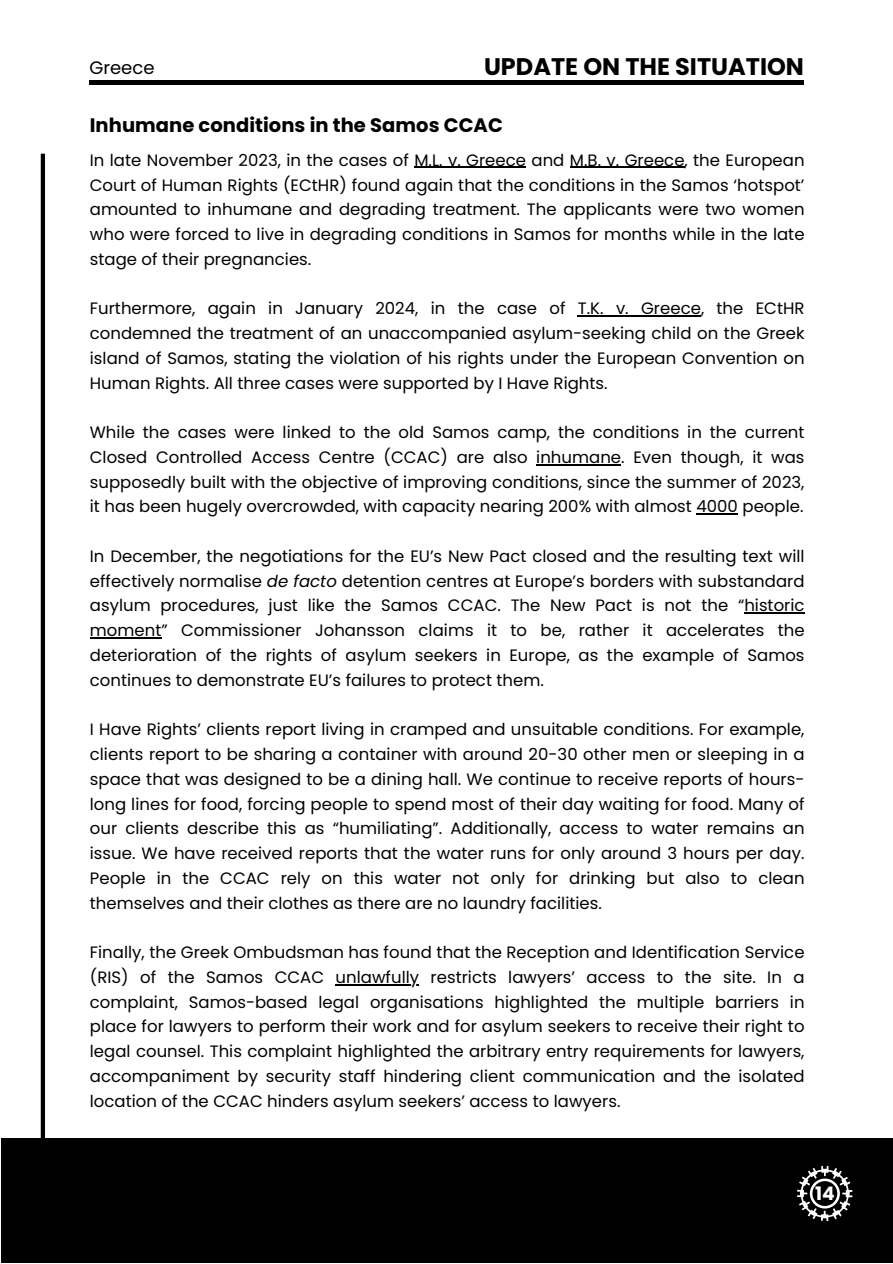
<style>
.page{position:relative;width:893px;height:1264px;background:#fff}
.page>*{position:absolute;margin:0;border:0;box-sizing:border-box;transform-origin:0 0}
.t1{font:700 24px "Poppins";color:#000}
.t2{font:700 19.5px "Poppins";color:#000}
.t3{font:700 18.6px "Poppins";color:#fff}
.t4{font:18px "Poppins";color:#000}
.t5{font:16.5px/24.8px "Poppins";color:#000;text-align:justify}
.s1{font-style:italic}
</style>
<div class="page">
<div style="left:76px;top:80px;width:776px;height:5px;background:#000"></div>
<div style="left:1px;top:1138px;width:891px;height:124px;background:#000"></div>
<svg style="left:797px;top:1166px;width:55px;height:54px"></svg>
<hr style="left:41px;top:154px;width:4px;height:1066px;background:#000">
<div style="left:804px;top:33px;width:88px;height:104px;background:#fff"></div>
<div style="left:0;top:37px;width:89px;height:104px;background:#fff"></div>
<hr style="left:414px;top:167px;width:112px;height:1px;background:#000">
<hr style="left:569px;top:167px;width:115px;height:1px;background:#000">
<hr style="left:577px;top:315px;width:124px;height:1px;background:#000">
<hr style="left:536px;top:464px;width:85px;height:1px;background:#000">
<hr style="left:696px;top:513px;width:42px;height:1px;background:#000">
<hr style="left:744px;top:612px;width:60px;height:1px;background:#000">
<hr style="left:90px;top:637px;width:71px;height:1px;background:#000">
<hr style="left:335px;top:984px;width:84px;height:1px;background:#000">
<p class="t4" style="left:89px;top:55px;width:67px">Greece</p>
<h1 class="t1" style="left:484px;top:50px;width:321px">UPDATE ON THE SITUATION</h1>
<p class="t2" style="left:90px;top:111px;width:414px">Inhumane conditions in the Samos CCAC</p>
<p class="t5" style="left:90px;top:148px;width:716px">In late November 2023, in the cases of M.L. v. Greece and M.B. v. Greece, the European Court of Human Rights (ECtHR) found again that the conditions in the Samos ‘hotspot’ amounted to inhumane and degrading treatment. The applicants were two women who were forced to live in degrading conditions in Samos for months while in the late stage of their pregnancies.</p>
<p class="t5" style="left:90px;top:296px;width:716px">Furthermore, again in January 2024, in the case of T.K. v. Greece, the ECtHR condemned the treatment of an unaccompanied asylum-seeking child on the Greek island of Samos, stating the violation of his rights under the European Convention on Human Rights. All three cases were supported by I Have Rights.</p>
<p class="t5" style="left:90px;top:420px;width:716px">While the cases were linked to the old Samos camp, the conditions in the current Closed Controlled Access Centre (CCAC) are also inhumane. Even though, it was supposedly built with the objective of improving conditions, since the summer of 2023, it has been hugely overcrowded, with capacity nearing 200% with almost 4000 people.</p>
<p class="t5" style="left:90px;top:544px;width:716px">In December, the negotiations for the EU’s New Pact closed and the resulting text will effectively normalise <span class="s1">de facto</span> detention centres at Europe’s borders with substandard asylum procedures, just like the Samos CCAC. The New Pact is not the “historic moment” Commissioner Johansson claims it to be, rather it accelerates the deterioration of the rights of asylum seekers in Europe, as the example of Samos continues to demonstrate EU’s failures to protect them.</p>
<p class="t5" style="left:90px;top:717px;width:716px">I Have Rights’ clients report living in cramped and unsuitable conditions. For example, clients report to be sharing a container with around 20-30 other men or sleeping in a space that was designed to be a dining hall. We continue to receive reports of hours&shy;long lines for food, forcing people to spend most of their day waiting for food. Many of our clients describe this as “humiliating”. Additionally, access to water remains an issue. We have received reports that the water runs for only around 3 hours per day.<br>People in the CCAC rely on this water not only for drinking but also to clean themselves and their clothes as there are no laundry facilities.</p>
<p class="t5" style="left:90px;top:940px;width:716px">Finally, the Greek Ombudsman has found that the Reception and Identification Service (RIS) of the Samos CCAC unlawfully restricts lawyers’ access to the site. In a complaint, Samos-based legal organisations highlighted the multiple barriers in place for lawyers to perform their work and for asylum seekers to receive their right to legal counsel. This complaint highlighted the arbitrary entry requirements for lawyers, accompaniment by security staff hindering client communication and the isolated location of the CCAC hinders asylum seekers’ access to lawyers.</p>
<p class="t3" style="left:815px;top:1180px;width:21px">14</p>
</div>
